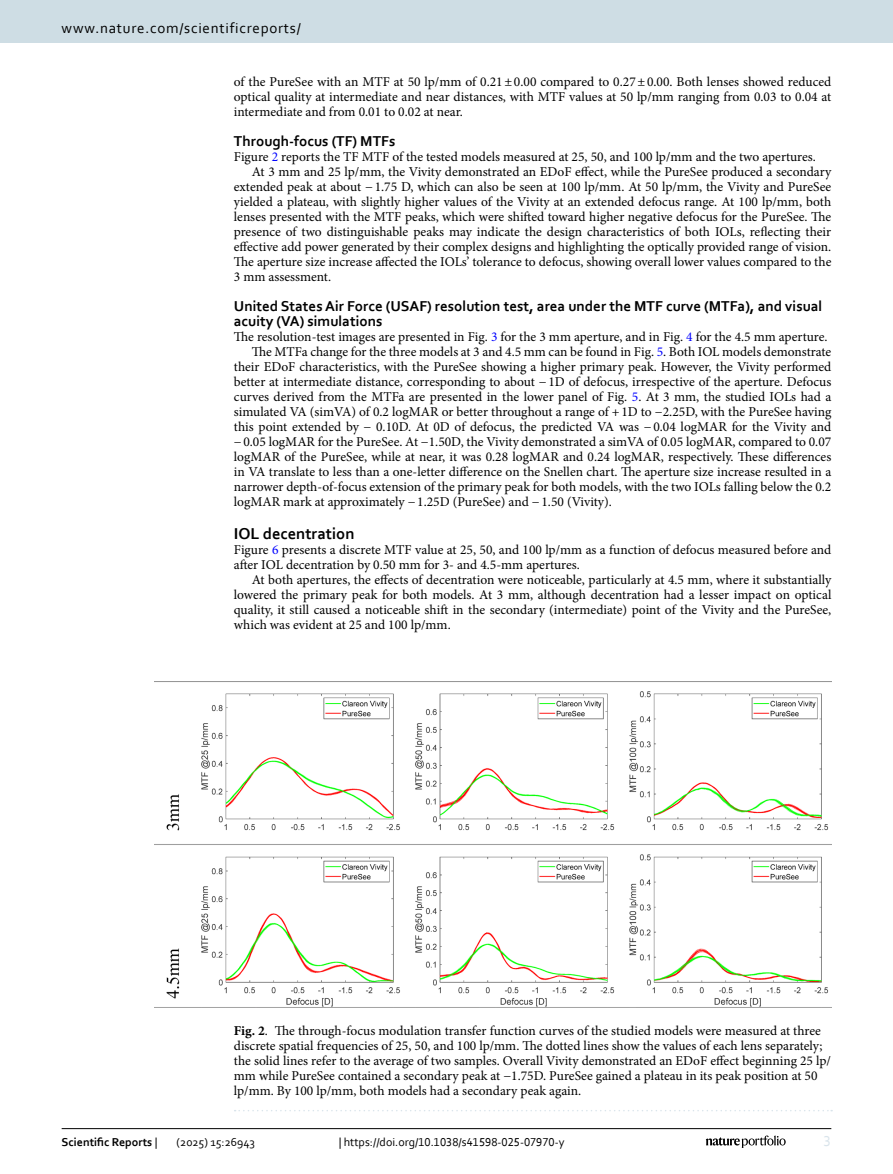
<style>
.page{position:relative;width:893px;height:1174px;background:#fff}
.page>*{position:absolute;margin:0;border:0;box-sizing:border-box;transform-origin:0 0}
.Head_1{font:700 16.5px "Corbel";color:#000}
.Head_2{font:700 15px/15px "Corbel";color:#000}
.t1{font:15px "Corbel";letter-spacing:.05em;color:#000}
.t2{font:15px "Corbel";color:#d9e4eb}
.Body_Text_Indent{font:13.5px/15px "Minion Pro";color:#000;text-align:justify}
.Body_Text{font:13.5px/15px "Minion Pro";color:#000;text-align:justify}
.Figure_Caption{font:13.5px/15px "Minion Pro";color:#000}
.t3{font:12px "Corbel";color:#000}
.t4{font:700 12px "Corbel";color:#000}
.s1{color:#00f}
.s2{font-weight:700}
.s3{font-weight:400}
</style>
<div class="page">
<img style="left:154px;top:681px;width:677px;height:326px">
<svg style="left:235px;top:1110px;width:597px;height:1px"></svg>
<hr style="left:62px;top:1128px;width:769px;height:1px;background:#000">
<svg style="left:706px;top:1135px;width:80px;height:12px"></svg>
<div style="left:0;top:0;width:893px;height:43px;background:#cedde4"></div>
<p class="t1" style="left:62px;top:18px;width:241px">www.nature.com/scientificreports/</p>
<p class="Body_Text" style="left:234px;top:74px;width:599px">of the PureSee with an MTF at 50 lp/mm of 0.21±0.00 compared to 0.27±0.00. Both lenses showed reduced optical quality at intermediate and near distances, with MTF values at 50 lp/mm ranging from 0.03 to 0.04 at intermediate and from 0.01 to 0.02 at near.</p>
<p class="Head_2" style="left:234px;top:133px;width:163px">Through-focus (TF) MTFs</p>
<p class="Body_Text" style="left:234px;top:149px;width:583px">Figure <span class="s1">2</span> reports the TF MTF of the tested models measured at 25, 50, and 100 lp/mm and the two apertures.</p>
<p class="Body_Text_Indent" style="left:234px;top:164px;width:599px;text-indent:18px">At 3 mm and 25 lp/mm, the Vivity demonstrated an EDoF effect, while the PureSee produced a secondary extended peak at about −1.75 D, which can also be seen at 100 lp/mm. At 50 lp/mm, the Vivity and PureSee yielded a plateau, with slightly higher values of the Vivity at an extended defocus range. At 100 lp/mm, both lenses presented with the MTF peaks, which were shifted toward higher negative defocus for the PureSee. The presence of two distinguishable peaks may indicate the design characteristics of both IOLs, reflecting their effective add power generated by their complex designs and highlighting the optically provided range of vision.<br>The aperture size increase affected the IOLs’ tolerance to defocus, showing overall lower values compared to the 3 mm assessment.</p>
<p class="Head_2" style="left:234px;top:298px;width:590px">United States Air Force (USAF) resolution test, area under the MTF curve (MTFa), and visual acuity (VA) simulations</p>
<p class="Body_Text" style="left:234px;top:329px;width:595px">The resolution-test images are presented in Fig. <span class="s1">3</span> for the 3 mm aperture, and in Fig. <span class="s1">4</span> for the 4.5 mm aperture.</p>
<p class="Body_Text_Indent" style="left:234px;top:344px;width:599px;text-indent:18px">The MTFa change for the three models at 3 and 4.5 mm can be found in Fig. <span class="s1">5</span>. Both IOL models demonstrate their EDoF characteristics, with the PureSee showing a higher primary peak. However, the Vivity performed better at intermediate distance, corresponding to about −1D of defocus, irrespective of the aperture. Defocus curves derived from the MTFa are presented in the lower panel of Fig. <span class="s1">5</span>. At 3 mm, the studied IOLs had a simulated VA (simVA) of 0.2 logMAR or better throughout a range of +1D to −2.25D, with the PureSee having this point extended by − 0.10D. At 0D of defocus, the predicted VA was −0.04 logMAR for the Vivity and −0.05 logMAR for the PureSee. At −1.50D, the Vivity demonstrated a simVA of 0.05 logMAR, compared to 0.07 logMAR of the PureSee, while at near, it was 0.28 logMAR and 0.24 logMAR, respectively. These differences in VA translate to less than a one-letter difference on the Snellen chart. The aperture size increase resulted in a narrower depth-of-focus extension of the primary peak for both models, with the two IOLs falling below the 0.2 logMAR mark at approximately −1.25D (PureSee) and −1.50 (Vivity).</p>
<p class="Head_1" style="left:234px;top:523px;width:122px">IOL decentration</p>
<p class="Body_Text" style="left:234px;top:542px;width:599px">Figure <span class="s1">6</span> presents a discrete MTF value at 25, 50, and 100 lp/mm as a function of defocus measured before and after IOL decentration by 0.50 mm for 3- and 4.5-mm apertures.</p>
<p class="Body_Text_Indent" style="left:234px;top:572px;width:599px;text-indent:18px">At both apertures, the effects of decentration were noticeable, particularly at 4.5 mm, where it substantially lowered the primary peak for both models. At 3 mm, although decentration had a lesser impact on optical quality, it still caused a noticeable shift in the secondary (intermediate) point of the Vivity and the PureSee, which was evident at 25 and 100 lp/mm.</p>
<p class="Figure_Caption" style="left:234px;top:1023px;width:599px"><span class="s2">Fig. 2</span>. The through-focus modulation transfer function curves of the studied models were measured at three discrete spatial frequencies of 25, 50, and 100 lp/mm. The dotted lines show the values of each lens separately; the solid lines refer to the average of two samples. Overall Vivity demonstrated an EDoF effect beginning 25 lp/ mm while PureSee contained a secondary peak at −1.75D. PureSee gained a plateau in its peak position at 50 lp/mm. By 100 lp/mm, both models had a secondary peak again.</p>
<p class="t4" style="left:62px;top:1134px;width:97px">Scientific Reports <span class="s3">|</span></p>
<p class="t3" style="left:177px;top:1134px;width:80px">(2025) 15:26943</p>
<p class="t3" style="left:339px;top:1134px;width:227px">| https://doi.org/10.1038/s41598-025-07970-y</p>
<p class="t2" style="left:824px;top:1132px;width:9px">3</p>
</div>
